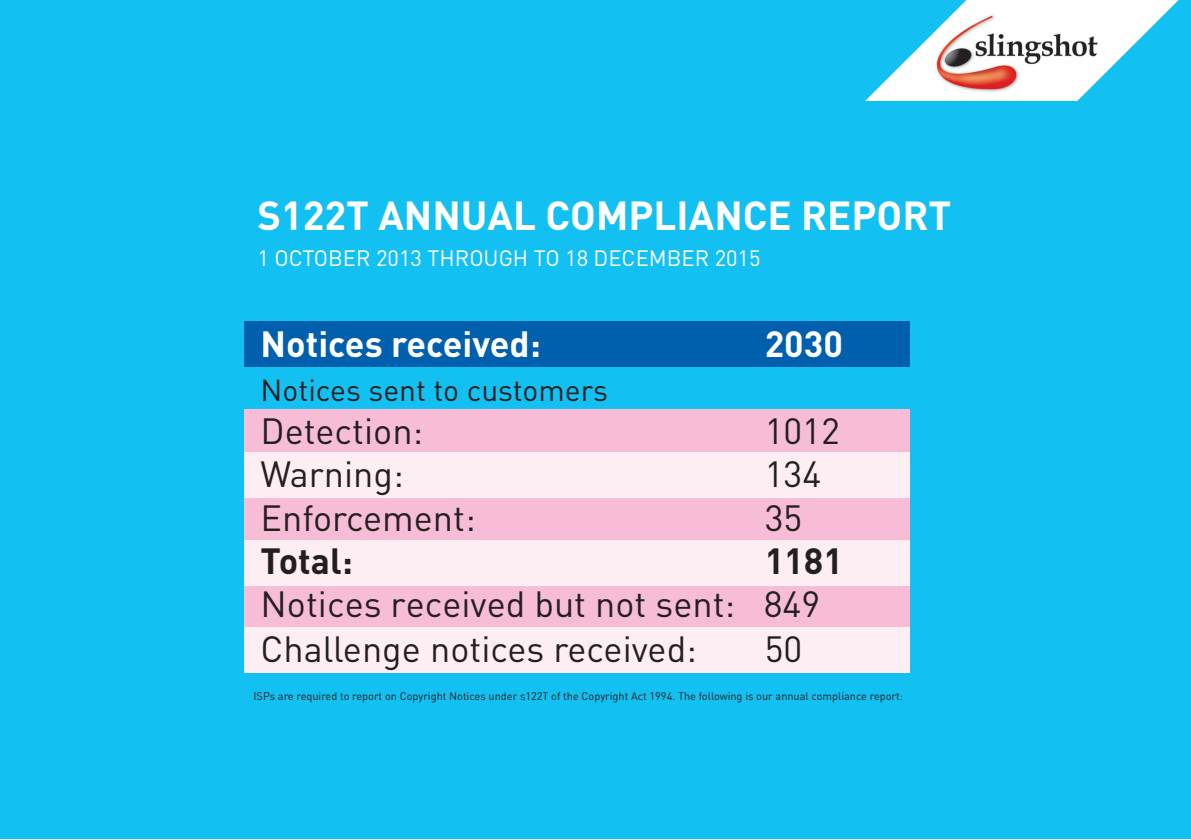
<style>
.page{position:relative;width:1191px;height:840px;background:#fff}
.page>*{position:absolute;margin:0;border:0;box-sizing:border-box;transform-origin:0 0}
.t1{font:700 40px "DINOT";color:#fff}
.t2{font:36px/44.8px "DINOT";color:#231f20}
.t3{font:700 36px "DINOT";color:#fff}
.t4{font:700 36px "DINOT";color:#231f20}
.t5{font:30px "DINOT";color:#231f20}
.t6{font:22px "DINOT";color:#fff}
.t7{font:11px "DINOT";color:#231f20}
</style>
<div class="page">
<div style="left:0;top:0;width:1191px;height:838px;background:#12c0f2"></div>
<div style="left:244px;top:321px;width:665px;height:46px;background:#0160ae"></div>
<div style="left:244px;top:409px;width:665px;height:45px;background:#f7bdd7"></div>
<div style="left:244px;top:495px;width:665px;height:45px;background:#f7bdd7"></div>
<div style="left:244px;top:581px;width:665px;height:45px;background:#f7bdd7"></div>
<div style="left:244px;top:452px;width:665px;height:45px;background:#fdeef4"></div>
<div style="left:244px;top:540px;width:665px;height:45px;background:#fdeef4"></div>
<div style="left:244px;top:626px;width:665px;height:45px;background:#fdeef4"></div>
<img style="left:865px;top:0;width:314px;height:101px">
<h1 class="t1" style="left:257px;top:189px;width:695px">S122T ANNUAL COMPLIANCE REPORT</h1>
<h3 class="t6" style="left:257px;top:244px;width:504px">1 OCTOBER 2013 THROUGH TO 18 DECEMBER 2015</h3>
<h2 class="t3" style="left:260px;top:320px;width:282px">Notices received:</h2>
<h2 class="t3" style="left:764px;top:320px;width:80px">2030</h2>
<h3 class="t5" style="left:260px;top:371px;width:349px">Notices sent to customers</h3>
<h2 class="t2" style="left:260px;top:408px;width:164px">Detection:</h2>
<h2 class="t2" style="left:764px;top:408px;width:77px">1012</h2>
<h2 class="t2" style="left:260px;top:451px;width:145px">Warning:</h2>
<h2 class="t2" style="left:764px;top:451px;width:58px">134</h2>
<h2 class="t2" style="left:260px;top:494px;width:217px">Enforcement:</h2>
<h2 class="t2" style="left:764px;top:494px;width:39px">35</h2>
<h2 class="t4" style="left:260px;top:537px;width:94px">Total:</h2>
<h2 class="t4" style="left:764px;top:537px;width:80px">1181</h2>
<h2 class="t2" style="left:260px;top:580px;width:561px">Notices received but not sent: 849<br>Challenge notices received:</h2>
<h2 class="t2" style="left:764px;top:625px;width:39px">50</h2>
<p class="t7" style="left:253px;top:688px;width:651px">ISPs are required to report on Copyright Notices under s122T of the Copyright Act 1994. The following is our annual compliance report:</p>
</div>
